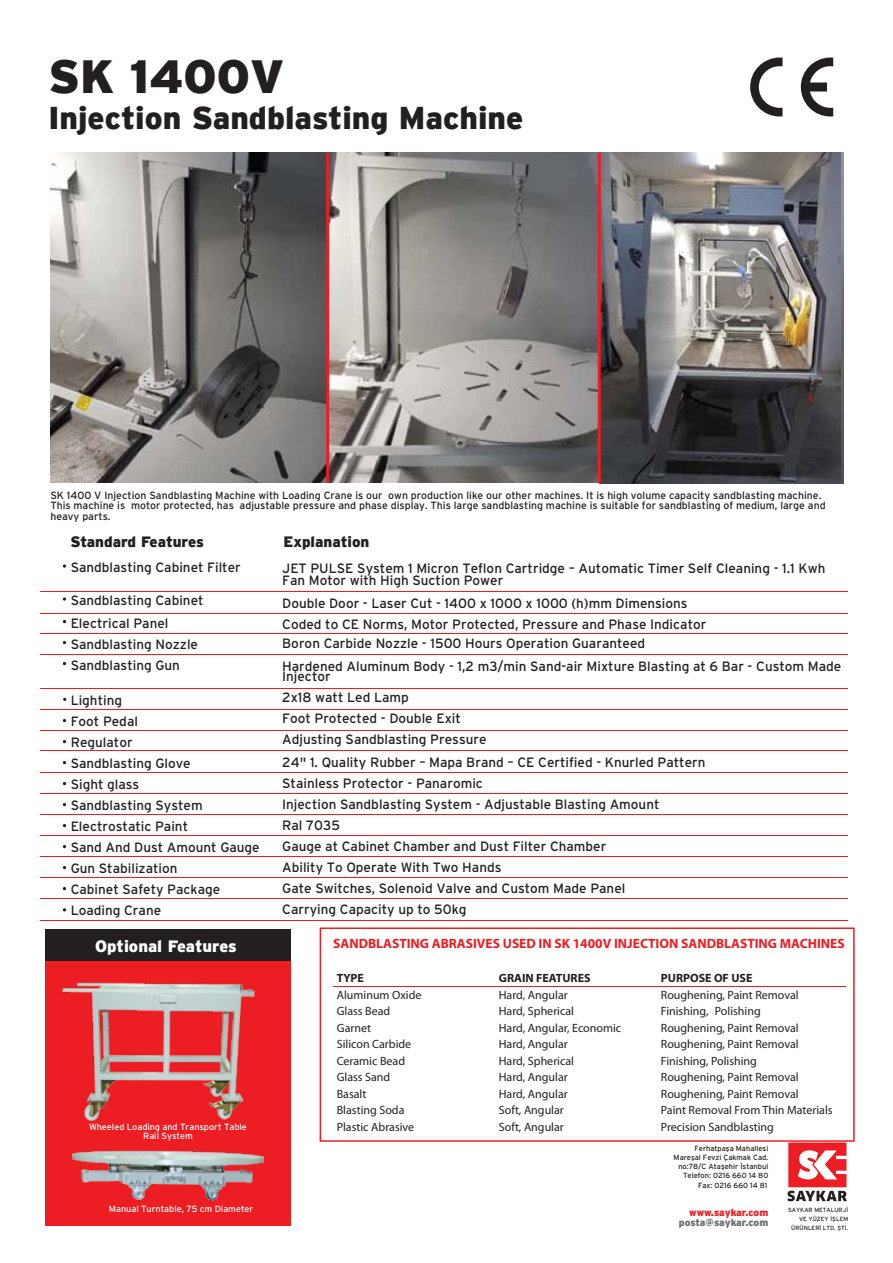
<style>
.page{position:relative;width:893px;height:1263px;background:#fff}
.page>*{position:absolute;margin:0;border:0;box-sizing:border-box;transform-origin:0 0}
.t1{font:900 46.5px "Interstate";color:#231f20}
.t2{font:900 31.5px "Interstate";color:#231f20}
.t3{font:900 16.5px "Interstate";color:#fff}
.t4{font:900 15px "Interstate";color:#231f20}
.t5{font:13.5px/21px "Interstate TR";color:#231f20}
.t6{font:700 13.5px "Myriad Pro";color:#ed1d24}
.t7{font:12px "Myriad Pro";color:#231f20}
.t8{font:700 12px "Myriad Pro";color:#231f20}
.t9{font:10.5px/10.5px "Interstate TR";color:#231f20}
.t10{font:900 10.05px "Interstate";letter-spacing:-.01em;color:#6d6e71}
.t11{font:900 10.05px "Interstate";color:#ed1d24}
.t12{font:9px "Interstate TR";color:#fff}
.t13{font:7.5px/9.1px "Interstate TR";color:#231f20;text-align:right}
.t14{font:6px/9.1px "Interstate TR";color:#231f20;text-align:right}
</style>
<div class="page">
<div style="left:45px;top:930px;width:246px;height:296px;background:#ed1d24"></div>
<img style="left:72px;top:1150px;width:192px;height:51px">
<div style="left:45px;top:929px;width:246px;height:31px;background:#231f20"></div>
<img style="left:45px;top:960px;width:246px;height:162px">
<svg style="left:63px;top:564px;width:3px;height:4px"></svg>
<svg style="left:63px;top:597px;width:3px;height:4px"></svg>
<svg style="left:788px;top:1142px;width:59px;height:59px"></svg>
<hr style="left:40px;top:591px;width:808px;height:1px;background:#ed1d24">
<hr style="left:40px;top:613px;width:808px;height:1px;background:#ed1d24">
<hr style="left:40px;top:633px;width:808px;height:1px;background:#ed1d24">
<hr style="left:40px;top:654px;width:808px;height:1px;background:#ed1d24">
<hr style="left:40px;top:688px;width:808px;height:1px;background:#ed1d24">
<hr style="left:40px;top:709px;width:808px;height:1px;background:#ed1d24">
<hr style="left:40px;top:730px;width:808px;height:1px;background:#ed1d24">
<hr style="left:40px;top:750px;width:808px;height:1px;background:#ed1d24">
<hr style="left:40px;top:772px;width:808px;height:1px;background:#ed1d24">
<hr style="left:40px;top:793px;width:808px;height:1px;background:#ed1d24">
<hr style="left:40px;top:814px;width:808px;height:1px;background:#ed1d24">
<hr style="left:40px;top:835px;width:808px;height:1px;background:#ed1d24">
<hr style="left:40px;top:856px;width:808px;height:1px;background:#ed1d24">
<hr style="left:40px;top:877px;width:808px;height:1px;background:#ed1d24">
<hr style="left:40px;top:898px;width:808px;height:1px;background:#ed1d24">
<hr style="left:40px;top:920px;width:808px;height:1px;background:#ed1d24">
<hr style="left:333px;top:986px;width:513px;height:1px;background:#ed1d24">
<svg style="left:750px;top:58px;width:32px;height:58px"></svg>
<svg style="left:801px;top:58px;width:32px;height:58px"></svg>
<div style="left:320px;top:927px;width:535px;height:215px;border:2px solid #ed1d24"></div>
<img style="left:601px;top:153px;width:239px;height:330px">
<img style="left:50px;top:152px;width:277px;height:331px">
<img style="left:329px;top:153px;width:269px;height:330px">
<hr style="left:598px;top:153px;width:3px;height:330px;background:#ed1d24">
<hr style="left:326px;top:153px;width:3px;height:330px;background:#ed1d24">
<h1 class="t1" style="left:48px;top:50px;width:237px">SK 1400V</h1>
<h2 class="t2" style="left:48px;top:100px;width:476px">Injection Sandblasting Machine</h2>
<p class="t9" style="left:50px;top:490px;width:777px">SK 1400 V Injection Sandblasting Machine with Loading Crane is our own production like our other machines. It is high volume capacity sandblasting machine.<br>This machine is motor protected, has adjustable pressure and phase display. This large sandblasting machine is suitable for sandblasting of medium, large and heavy parts.</p>
<p class="t4" style="left:70px;top:533px;width:135px">Standard Features</p>
<p class="t4" style="left:283px;top:533px;width:87px">Explanation</p>
<p class="t5" style="left:71px;top:556px;width:172px">Sandblasting Cabinet Filter</p>
<p class="t5" style="left:71px;top:589px;width:134px">Sandblasting Cabinet</p>
<p class="t5" style="left:282px;top:562px;width:545px;line-height:12px">JET PULSE System 1 Micron Teflon Cartridge – Automatic Timer Self Cleaning - 1.1 Kwh<br>Fan Motor with High Suction Power</p>
<p class="t5" style="left:282px;top:592px;width:426px">Double Door - Laser Cut - 1400 x 1000 x 1000 (h)mm Dimensions<br>Coded to CE Norms, Motor Protected, Pressure and Phase Indicator</p>
<p class="t5" style="left:282px;top:632px;width:561px;line-height:22.5px">Boron Carbide Nozzle - 1500 Hours Operation Guaranteed<br>Hardened Aluminum Body - 1,2 m3/min Sand-air Mixture Blasting at 6 Bar - Custom Made</p>
<p class="t5" style="left:282px;top:666px;width:206px">Injector<br>2x18 watt Led Lamp<br>Foot Protected - Double Exit<br>Adjusting Sandblasting Pressure</p>
<p class="t5" style="left:282px;top:751px;width:425px">24" 1. Quality Rubber – Mapa Brand – CE Certified - Knurled Pattern Stainless Protector - Panaromic<br>Injection Sandblasting System - Adjustable Blasting Amount<br>Ral 7035<br>Gauge at Cabinet Chamber and Dust Filter Chamber<br>Ability To Operate With Two Hands<br>Gate Switches, Solenoid Valve and Custom Made Panel<br>Carrying Capacity up to 50kg</p>
<p class="t5" style="left:71px;top:613px;width:129px">Electrical Panel<br>Sandblasting Nozzle<br>Sandblasting Gun</p>
<p class="t5" style="left:71px;top:689px;width:191px">Lighting<br>Foot Pedal<br>Regulator<br>Sandblasting Glove<br>Sight glass<br>Sandblasting System<br>Electrostatic Paint<br>Sand And Dust Amount Gauge<br>Gun Stabilization<br>Cabinet Safety Package<br>Loading Crane</p>
<p class="t3" style="left:95px;top:937px;width:143px">Optional Features</p>
<p class="t6" style="left:333px;top:935px;width:513px">SANDBLASTING ABRASIVES USED IN SK 1400V INJECTION SANDBLASTING MACHINES</p>
<p class="t8" style="left:337px;top:970px;width:29px">TYPE</p>
<p class="t8" style="left:499px;top:970px;width:93px">GRAIN FEATURES</p>
<p class="t8" style="left:661px;top:970px;width:93px">PURPOSE OF USE</p>
<p class="t7" style="left:337px;top:987px;width:86px">Aluminum Oxide</p>
<p class="t7" style="left:499px;top:987px;width:70px">Hard, Angular</p>
<p class="t7" style="left:661px;top:987px;width:139px">Roughening, Paint Removal</p>
<p class="t7" style="left:337px;top:1004px;width:55px">Glass Bead</p>
<p class="t7" style="left:499px;top:1004px;width:77px">Hard, Spherical</p>
<p class="t7" style="left:661px;top:1004px;width:101px">Finishing, Polishing</p>
<p class="t7" style="left:337px;top:1020px;width:36px">Garnet</p>
<p class="t7" style="left:499px;top:1020px;width:124px">Hard, Angular, Economic</p>
<p class="t7" style="left:661px;top:1020px;width:139px">Roughening, Paint Removal</p>
<p class="t7" style="left:337px;top:1037px;width:76px">Silicon Carbide</p>
<p class="t7" style="left:499px;top:1037px;width:70px">Hard, Angular</p>
<p class="t7" style="left:661px;top:1037px;width:139px">Roughening, Paint Removal</p>
<p class="t7" style="left:337px;top:1053px;width:70px">Ceramic Bead</p>
<p class="t7" style="left:499px;top:1053px;width:77px">Hard, Spherical</p>
<p class="t7" style="left:661px;top:1053px;width:98px">Finishing, Polishing</p>
<p class="t7" style="left:337px;top:1070px;width:55px">Glass Sand</p>
<p class="t7" style="left:499px;top:1070px;width:70px">Hard, Angular</p>
<p class="t7" style="left:661px;top:1070px;width:139px">Roughening, Paint Removal</p>
<p class="t7" style="left:337px;top:1086px;width:31px">Basalt</p>
<p class="t7" style="left:499px;top:1086px;width:70px">Hard, Angular</p>
<p class="t7" style="left:661px;top:1086px;width:139px">Roughening, Paint Removal</p>
<p class="t7" style="left:337px;top:1103px;width:69px">Blasting Soda</p>
<p class="t7" style="left:499px;top:1103px;width:67px">Soft, Angular</p>
<p class="t7" style="left:661px;top:1103px;width:173px">Paint Removal From Thin Materials</p>
<p class="t12" style="left:89px;top:1122px;width:159px">Wheeled Loading and Transport Table</p>
<p class="t7" style="left:337px;top:1119px;width:79px">Plastic Abrasive</p>
<p class="t7" style="left:499px;top:1119px;width:67px">Soft, Angular</p>
<p class="t7" style="left:661px;top:1119px;width:115px">Precision Sandblasting</p>
<p class="t12" style="left:143px;top:1131px;width:51px">Rail System</p>
<p class="t12" style="left:109px;top:1203px;width:146px">Manual Turntable, 75 cm Diameter</p>
<p class="t13" style="left:674px;top:1144px;width:96px">Ferhatpaşa Mahallesi<br>Mareşal Fevzi Çakmak Cad. no:78/C Ataşehir İstanbul<br>Telefon: 0216 660 14 80<br>Fax: 0216 660 14 81</p>
<p class="t11" style="left:689px;top:1206px;width:81px">www.saykar.com</p>
<p class="t10" style="left:679px;top:1216px;width:91px">posta@saykar.com</p>
<p class="t14" style="left:788px;top:1205px;width:62px">SAYKAR METALURJİ<br>VE YÜZEY İŞLEM<br>ÜRÜNLERİ LTD. ŞTİ.</p>
</div>
